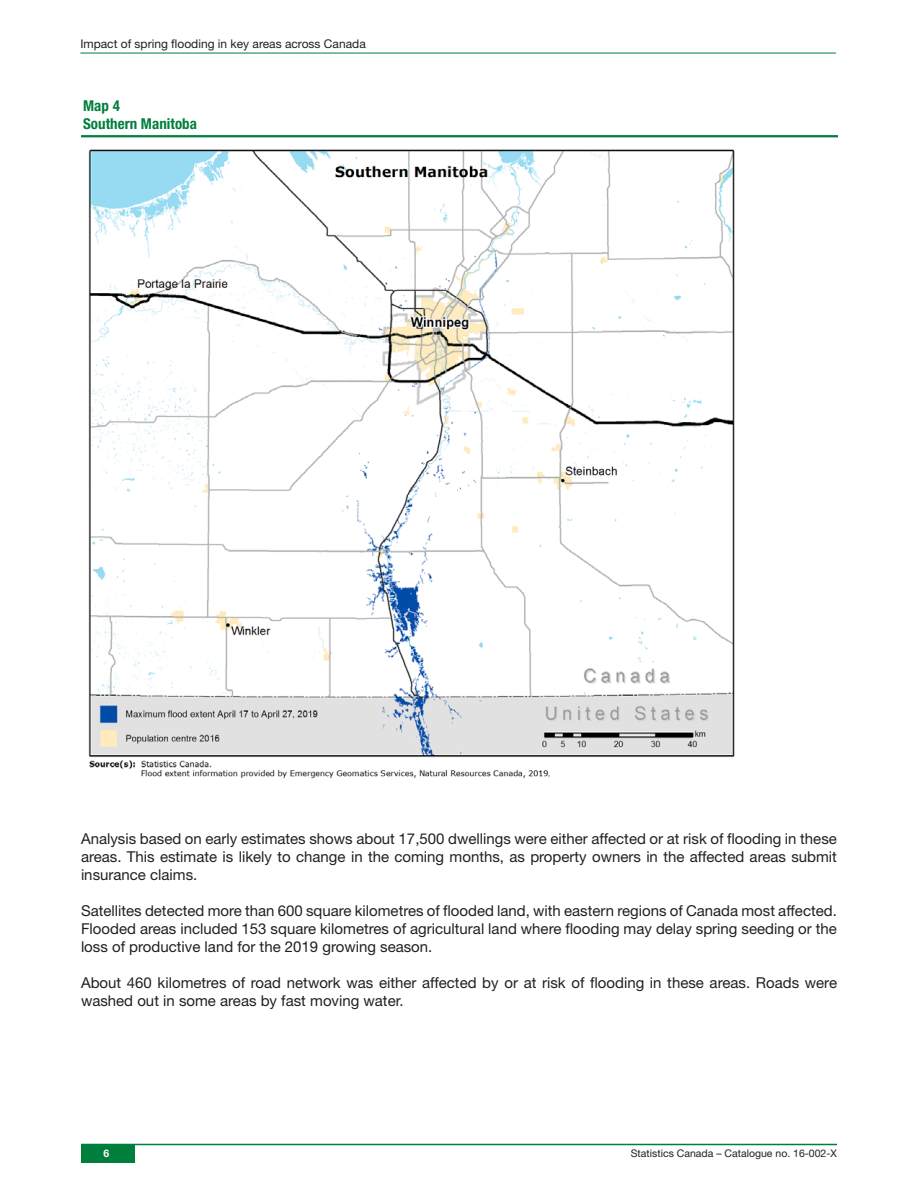
<style>
.page{position:relative;width:918px;height:1188px;background:#fff}
.page>*{position:absolute;margin:0;border:0;box-sizing:border-box;transform-origin:0 0}
.t1{font:15px/18px "Helvetica Neue LT Std";color:#231f20;text-align:justify}
.t2{font:700 condensed 15px/18px "Helvetica Neue LT Std";letter-spacing:.005em;color:#007e3c}
.t3{font:12px "Helvetica Neue LT Std";color:#231f20}
.t4{font:10.5px "Helvetica Neue LT Std";color:#231f20}
.t5{font:700 10.5px "Helvetica Neue LT Std";color:#fff}
</style>
<div class="page">
<hr style="left:80px;top:53px;width:756px;height:1px;background:#007e3b">
<div style="left:81px;top:1145px;width:54px;height:18px;background:#007e3b"></div>
<hr style="left:81px;top:1144px;width:756px;height:1px;background:#007e3b">
<hr style="left:81px;top:135px;width:756px;height:2px;background:#007e3c">
<img style="left:88px;top:149px;width:647px;height:630px">
<p class="t3" style="left:80px;top:37px;width:287px">Impact of spring flooding in key areas across Canada</p>
<p class="t2" style="left:83px;top:96px;width:115px">Map 4<br>Southern Manitoba</p>
<p class="t1" style="left:81px;top:829px;width:757px">Analysis based on early estimates shows about 17,500 dwellings were either affected or at risk of flooding in these areas. This estimate is likely to change in the coming months, as property owners in the affected areas submit insurance claims.</p>
<p class="t1" style="left:81px;top:901px;width:758px">Satellites detected more than 600 square kilometres of flooded land, with eastern regions of Canada most affected.<br>Flooded areas included 153 square kilometres of agricultural land where flooding may delay spring seeding or the loss of productive land for the 2019 growing season.</p>
<p class="t1" style="left:81px;top:973px;width:758px">About 460 kilometres of road network was either affected by or at risk of flooding in these areas. Roads were washed out in some areas by fast moving water.</p>
<p class="t5" style="left:104px;top:1147px;width:7px">6</p>
<p class="t4" style="left:631px;top:1147px;width:208px">Statistics Canada – Catalogue no. 16-002-X</p>
</div>
